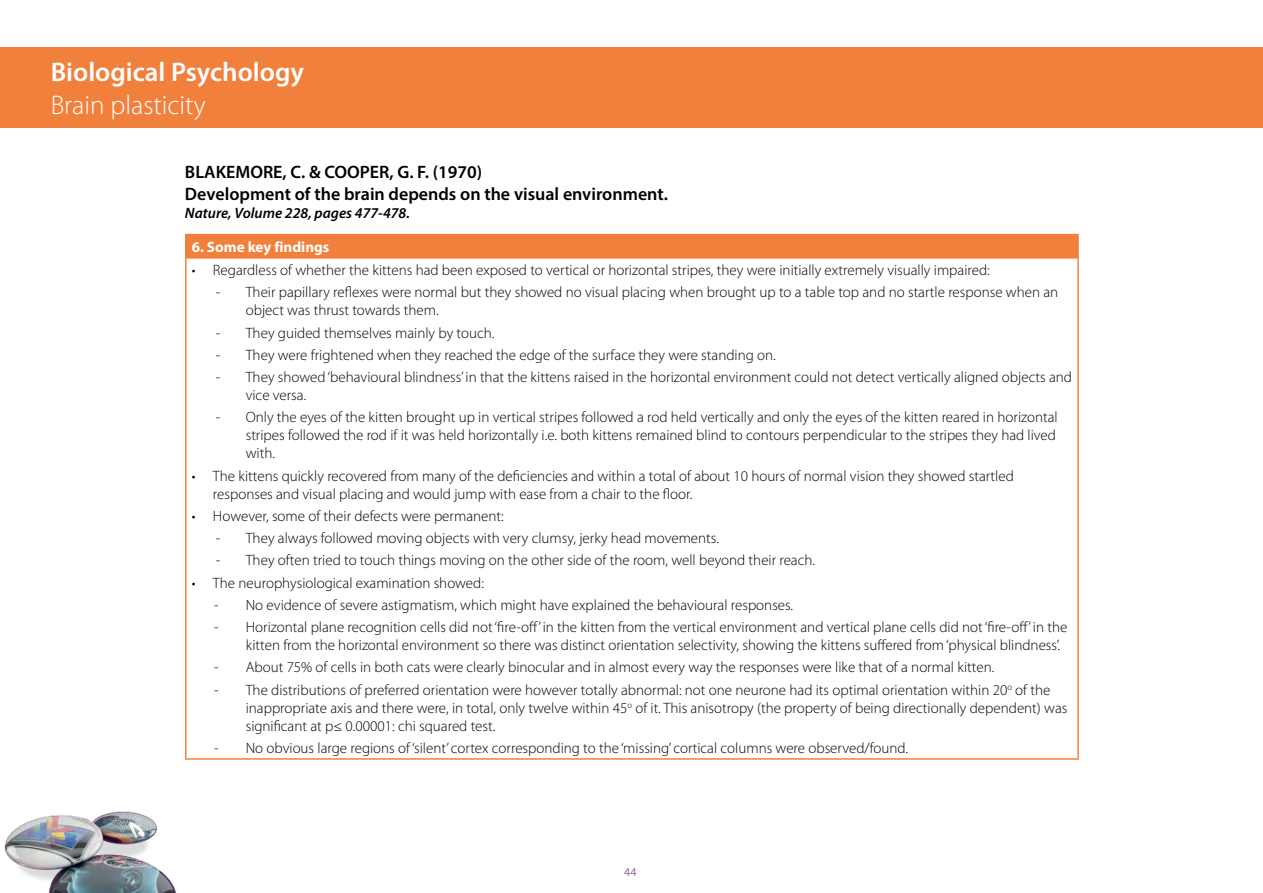
<style>
.page{position:relative;width:1263px;height:893px;background:#fff}
.page>*{position:absolute;margin:0;border:0;box-sizing:border-box;transform-origin:0 0}
.TConc_H1{font:600 27px/32.4px "Myriad Pro";color:#fff}
.TCont_H3{font:600 18px/21.6px "Myriad Pro";color:#000}
.TCont_Body_bullets{font:300 15px/18px "Myriad Pro";color:#000}
.TCont_H3-2{font:italic 600 15px "Myriad Pro";color:#000}
.TCont_TableHeading{font:700 15px "Myriad Pro";color:#fff}
.t1{font:12px "Myriad Pro";color:#9a689e}
.s1{font-weight:300}
</style>
<div class="page">
<img style="left:4px;top:811px;width:172px;height:82px">
<div style="left:186px;top:235px;width:892px;height:23px;background:#f1803c"></div>
<hr style="left:185px;top:257px;width:894px;height:2px;background:#f1803c">
<hr style="left:185px;top:758px;width:894px;height:2px;background:#f1803c">
<hr style="left:185px;top:259px;width:1px;height:499px;background:#f1803c">
<hr style="left:1077px;top:259px;width:2px;height:499px;background:#f1803c">
<hr style="left:185px;top:234px;width:894px;height:1px;background:#f1803c">
<svg style="left:185px;top:235px;width:1px;height:22px"></svg>
<hr style="left:1077px;top:235px;width:2px;height:22px;background:#f1803c">
<div style="left:0;top:47px;width:1263px;height:81px;background:#f1803c"></div>
<p class="TConc_H1" style="left:51px;top:55px;width:255px">Biological Psychology<br><span class="s1">Brain plasticity</span></p>
<p class="TCont_H3" style="left:185px;top:161px;width:484px">BLAKEMORE, C. &amp; COOPER, G. F. (1970)<br>Development of the brain depends on the visual environment.</p>
<p class="TCont_H3-2" style="left:185px;top:203px;width:226px">Nature, Volume 228, pages 477-478.</p>
<p class="TCont_TableHeading" style="left:192px;top:237px;width:139px">6. Some key findings</p>
<p class="TCont_Body_bullets" style="left:192px;top:261px;width:799px">• Regardless of whether the kittens had been exposed to vertical or horizontal stripes, they were initially extremely visually impaired:</p>
<p class="TCont_Body_bullets" style="left:246px;top:283px;width:814px;text-indent:-30px">- Their papillary reflexes were normal but they showed no visual placing when brought up to a table top and no startle response when an object was thrust towards them.</p>
<p class="TCont_Body_bullets" style="left:216px;top:323px;width:280px">- They guided themselves mainly by touch.</p>
<p class="TCont_Body_bullets" style="left:216px;top:346px;width:562px">- They were frightened when they reached the edge of the surface they were standing on.</p>
<p class="TCont_Body_bullets" style="left:246px;top:368px;width:828px;text-indent:-30px">- They showed‘behavioural blindness’ in that the kittens raised in the horizontal environment could not detect vertically aligned objects and vice versa.</p>
<p class="TCont_Body_bullets" style="left:246px;top:408px;width:813px;text-align:justify;text-indent:-30px">- Only the eyes of the kitten brought up in vertical stripes followed a rod held vertically and only the eyes of the kitten reared in horizontal stripes followed the rod if it was held horizontally i.e. both kittens remained blind to contours perpendicular to the stripes they had lived with.</p>
<p class="TCont_Body_bullets" style="left:213px;top:466px;width:802px;text-indent:-21px">• The kittens quickly recovered from many of the deficiencies and within a total of about 10 hours of normal vision they showed startled responses and visual placing and would jump with ease from a chair to the floor.</p>
<p class="TCont_Body_bullets" style="left:192px;top:507px;width:314px">• However, some of their defects were permanent:</p>
<p class="TCont_Body_bullets" style="left:216px;top:529px;width:505px">- They always followed moving objects with very clumsy, jerky head movements.</p>
<p class="TCont_Body_bullets" style="left:216px;top:551px;width:601px">- They often tried to touch things moving on the other side of the room, well beyond their reach.</p>
<p class="TCont_Body_bullets" style="left:192px;top:573px;width:294px">• The neurophysiological examination showed:</p>
<p class="TCont_Body_bullets" style="left:214px;top:596px;width:580px">- No evidence of severe astigmatism, which might have explained the behavioural responses.</p>
<p class="TCont_Body_bullets" style="left:246px;top:618px;width:823px;text-indent:-32px">- Horizontal plane recognition cells did not‘fire-off’ in the kitten from the vertical environment and vertical plane cells did not‘fire-off’ in the kitten from the horizontal environment so there was distinct orientation selectivity, showing the kittens suffered from‘physical blindness’.</p>
<p class="TCont_Body_bullets" style="left:214px;top:658px;width:782px">- About 75% of cells in both cats were clearly binocular and in almost every way the responses were like that of a normal kitten.</p>
<p class="TCont_Body_bullets" style="left:246px;top:680px;width:823px;text-indent:-32px">- The distributions of preferred orientation were however totally abnormal: not one neurone had its optimal orientation within 20<sup>o</sup> of the inappropriate axis and there were, in total, only twelve within 45<sup>o</sup> of it. This anisotropy (the property of being directionally dependent) was significant at p≤ 0.00001: chi squared test.</p>
<p class="TCont_Body_bullets" style="left:214px;top:739px;width:695px">- No obvious large regions of ‘silent’ cortex corresponding to the ‘missing’ cortical columns were observed/found.</p>
<p class="t1" style="left:624px;top:865px;width:14px">44</p>
</div>
